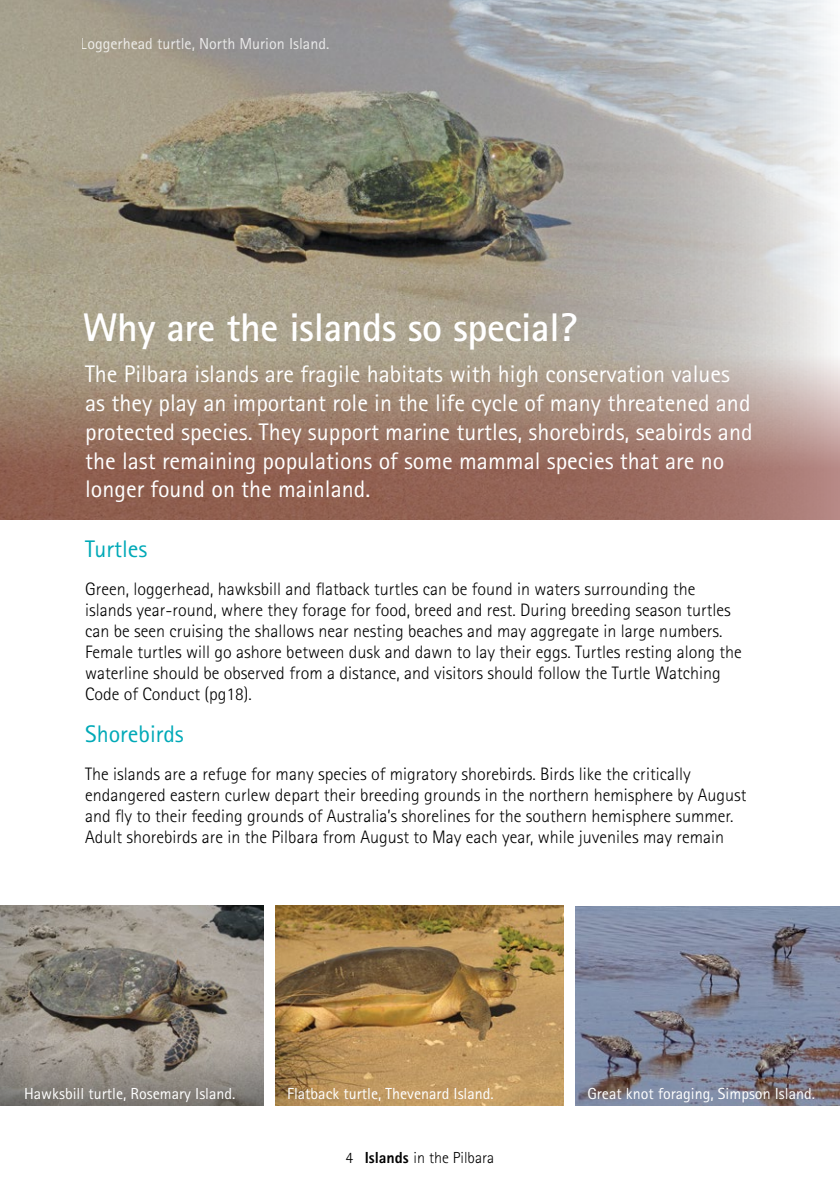
<style>
.page{position:relative;width:840px;height:1191px;background:#fff}
.page>*{position:absolute;margin:0;border:0;box-sizing:border-box;transform-origin:0 0}
.t1{font:700 40px "Rotis Sans Serif";letter-spacing:-.01em;color:#fff}
.t2{font:24px/28.8px "Rotis Sans Serif";color:#fff}
.t3{font:24px "Rotis Sans Serif";color:#00a9b7}
.t4{font:300 18px/21px "Rotis Sans Serif";color:#000}
.t5{font:16px "Rotis Sans Serif";color:#fff}
.t6{font:300 16px "Rotis Sans Serif";color:#000}
.s1{font-weight:800}
</style>
<div class="page">
<img style="left:0;top:0;width:831px;height:340px">
<img style="left:575px;top:906px;width:264px;height:200px">
<img style="left:275px;top:905px;width:288px;height:201px">
<img style="left:0;top:905px;width:264px;height:97px">
<svg style="left:0;top:340px;width:839px;height:180px;background:#a28273"></svg>
<img style="left:0;top:1002px;width:264px;height:104px">
<p class="t5" style="left:81px;top:34px;width:250px">Loggerhead turtle, North Murion Island.</p>
<h1 class="t1" style="left:83px;top:302px;width:495px">Why are the islands so special?</h1>
<p class="t2" style="left:85px;top:359px;width:668px">The Pilbara islands are fragile habitats with high conservation values as they play an important role in the life cycle of many threatened and protected species. They support marine turtles, shorebirds, seabirds and the last remaining populations of some mammal species that are no longer found on the mainland.</p>
<h2 class="t3" style="left:85px;top:534px;width:64px">Turtles</h2>
<p class="t4" style="left:85px;top:578px;width:657px">Green, loggerhead, hawksbill and flatback turtles can be found in waters surrounding the islands year-round, where they forage for food, breed and rest. During breeding season turtles can be seen cruising the shallows near nesting beaches and may aggregate in large numbers.<br>Female turtles will go ashore between dusk and dawn to lay their eggs. Turtles resting along the waterline should be observed from a distance, and visitors should follow the Turtle Watching Code of Conduct (pg18).</p>
<h2 class="t3" style="left:85px;top:719px;width:100px">Shorebirds</h2>
<p class="t4" style="left:85px;top:763px;width:662px">The islands are a refuge for many species of migratory shorebirds. Birds like the critically endangered eastern curlew depart their breeding grounds in the northern hemisphere by August and fly to their feeding grounds of Australia’s shorelines for the southern hemisphere summer.<br>Adult shorebirds are in the Pilbara from August to May each year, while juveniles may remain</p>
<p class="t5" style="left:24px;top:1084px;width:213px">Hawksbill turtle, Rosemary Island.</p>
<p class="t5" style="left:287px;top:1084px;width:208px">Flatback turtle, Thevenard Island.</p>
<p class="t5" style="left:587px;top:1084px;width:229px">Great knot foraging, Simpson Island.</p>
<p class="t6" style="left:345px;top:1148px;width:150px">4 <span class="s1">Islands</span> in the Pilbara</p>
</div>
